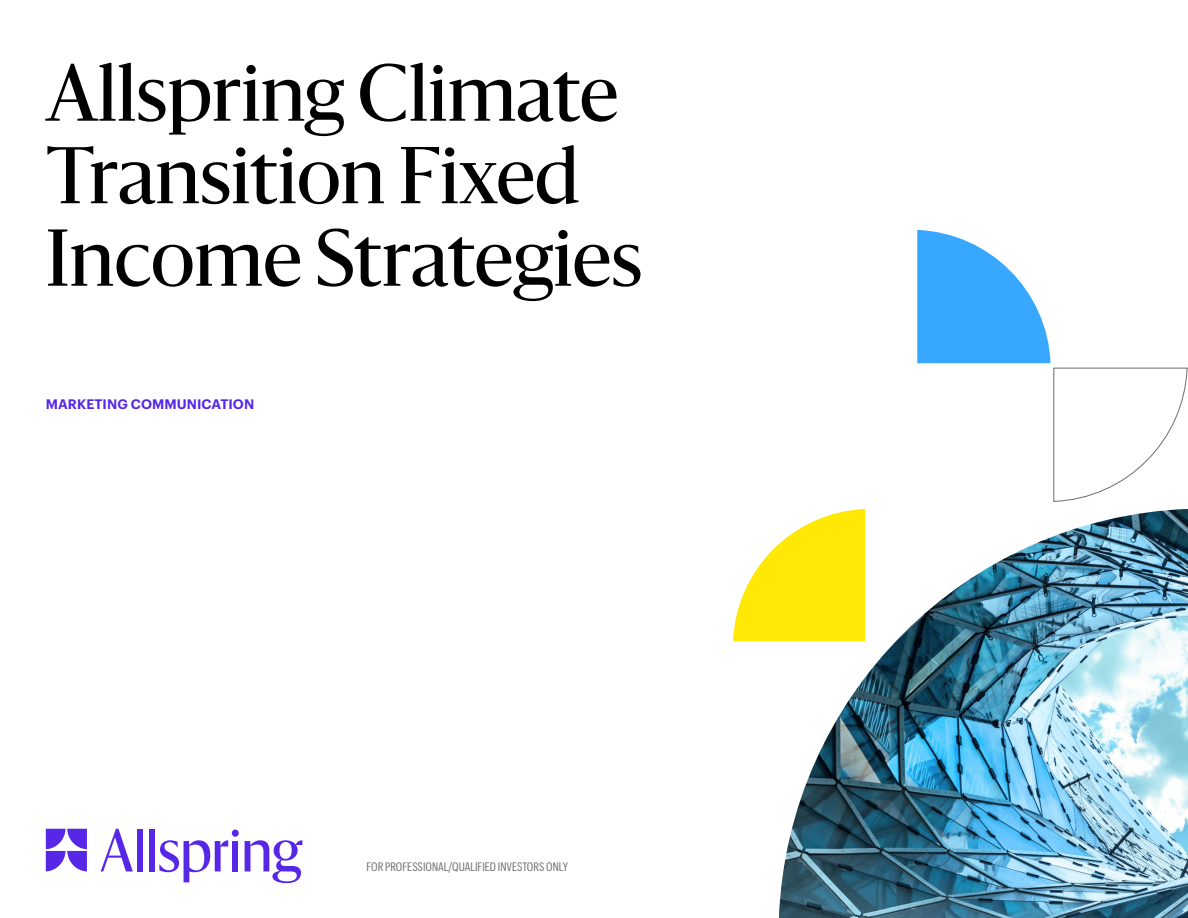
<style>
.page{position:relative;width:1188px;height:918px;background:#fff}
.page>*{position:absolute;margin:0;border:0;box-sizing:border-box;transform-origin:0 0}
.t1{font:75px/82.5px "Allspring Sanomat";color:#000}
.t2{font:600 13.5px "Graphik TF";letter-spacing:.005em;color:#5627e7}
.t3{font:12px "Graphik Cond TF";color:#6e6e6e}
</style>
<div class="page">
<img style="left:779px;top:509px;width:409px;height:409px">
<svg style="left:733px;top:509px;width:132px;height:132px"></svg>
<svg style="left:101px;top:829px;width:32px;height:42px"></svg>
<div style="left:137px;top:829px;width:6px;height:42px;background:#5627e7"></div>
<div style="left:149px;top:829px;width:6px;height:42px;background:#5627e7"></div>
<svg style="left:159px;top:840px;width:69px;height:42px"></svg>
<div style="left:232px;top:830px;width:7px;height:7px;background:#5627e7;border-radius:50%"></div>
<div style="left:232px;top:841px;width:6px;height:30px;background:#5627e7"></div>
<svg style="left:245px;top:840px;width:57px;height:43px"></svg>
<svg style="left:46px;top:829px;width:41px;height:42px"></svg>
<svg style="left:917px;top:230px;width:270px;height:272px"></svg>
<p class="t1" style="left:46px;top:47px;width:598px">Allspring Climate<br>Transition Fixed<br>Income Strategies</p>
<p class="t2" style="left:46px;top:394px;width:210px">MARKETING COMMUNICATION</p>
<p class="t3" style="left:367px;top:859px;width:203px">FOR PROFESSIONAL/QUALIFIED INVESTORS ONLY</p>
</div>
